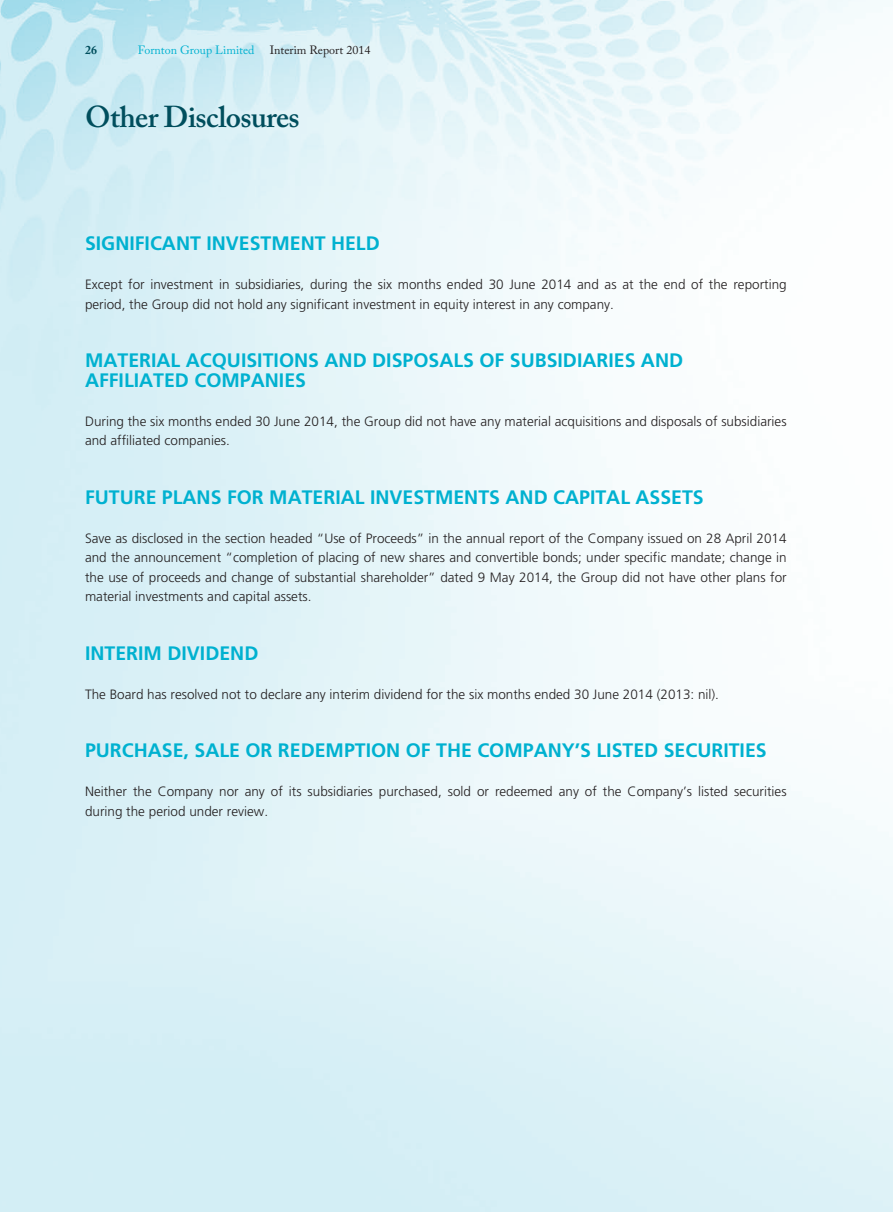
<style>
.page{position:relative;width:893px;height:1212px;background:#fff}
.page>*{position:absolute;margin:0;border:0;box-sizing:border-box;transform-origin:0 0}
.t1{font:600 30px "Adobe Caslon Pro";letter-spacing:-.02em;color:#004e5d}
.t2{font:700 19.5px/19.5px "Frutiger LT Std";color:#00b1d0}
.t3{font:300 13.5px/19.5px "Frutiger LT Std";color:#231f20}
.t4{font:12px "Adobe Caslon Pro";color:#00b1d0}
.t5{font:12px "Adobe Caslon Pro";color:#231f20}
.t6{font:700 12px "Adobe Caslon Pro";color:#004e5d}
</style>
<div class="page">
<p class="t6" style="left:85px;top:43px;width:13px">26</p>
<p class="t4" style="left:138px;top:43px;width:118px">Fornton Group Limited</p>
<p class="t5" style="left:270px;top:43px;width:102px">Interim Report 2014</p>
<h1 class="t1" style="left:85px;top:99px;width:216px">Other Disclosures</h1>
<h2 class="t2" style="left:85px;top:234px;width:296px">SIGNIFICANT INVESTMENT HELD</h2>
<p class="t3" style="left:85px;top:275px;width:703px">Except for investment in subsidiaries, during the six months ended 30 June 2014 and as at the end of the reporting period, the Group did not hold any significant investment in equity interest in any company.</p>
<h2 class="t2" style="left:85px;top:351px;width:600px">MATERIAL ACQUISITIONS AND DISPOSALS OF SUBSIDIARIES AND<br>AFFILIATED COMPANIES</h2>
<p class="t3" style="left:85px;top:411px;width:703px">During the six months ended 30 June 2014, the Group did not have any material acquisitions and disposals of subsidiaries and affiliated companies.</p>
<h2 class="t2" style="left:85px;top:487px;width:620px">FUTURE PLANS FOR MATERIAL INVESTMENTS AND CAPITAL ASSETS</h2>
<p class="t3" style="left:85px;top:528px;width:703px;text-align:justify">Save as disclosed in the section headed “Use of Proceeds” in the annual report of the Company issued on 28 April 2014 and the announcement “completion of placing of new shares and convertible bonds; under specific mandate; change in the use of proceeds and change of substantial shareholder” dated 9 May 2014, the Group did not have other plans for material investments and capital assets.</p>
<h2 class="t2" style="left:85px;top:643px;width:175px">INTERIM DIVIDEND</h2>
<p class="t3" style="left:85px;top:684px;width:635px">The Board has resolved not to declare any interim dividend for the six months ended 30 June 2014 (2013: nil).</p>
<h2 class="t2" style="left:85px;top:741px;width:683px">PURCHASE, SALE OR REDEMPTION OF THE COMPANY’S LISTED SECURITIES</h2>
<p class="t3" style="left:85px;top:782px;width:703px">Neither the Company nor any of its subsidiaries purchased, sold or redeemed any of the Company’s listed securities during the period under review.</p>
</div>
